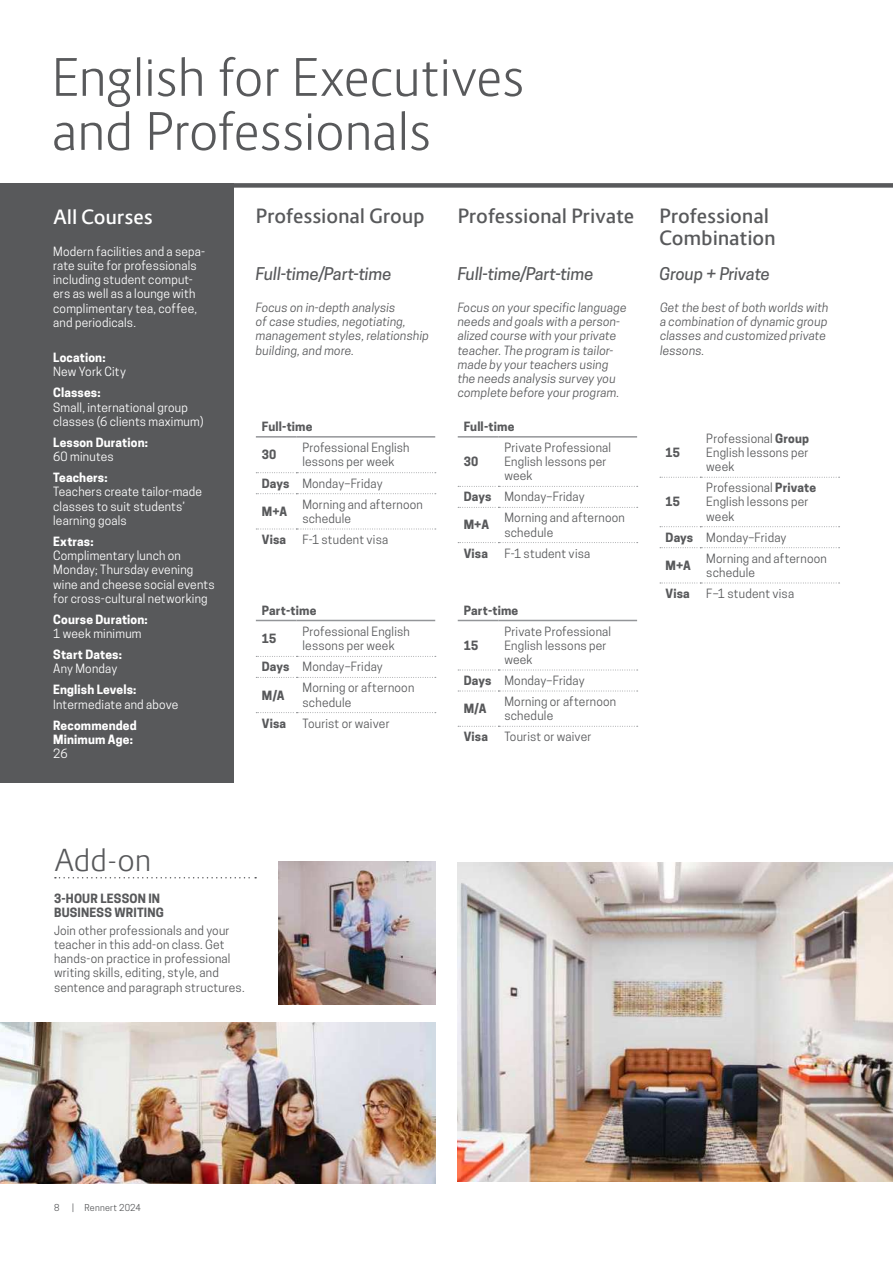
<style>
.page{position:relative;width:893px;height:1263px;background:#fff}
.page>*{position:absolute;margin:0;border:0;box-sizing:border-box;transform-origin:0 0}
.t1{font:300 51px/54px "Route 159";letter-spacing:-.02em;color:#58595b}
.t2{font:300 30px "Route 159";color:#58595b}
.t3{font:600 19.5px/21.8px "Route 159";letter-spacing:-.005em;color:#58595b}
.t4{font:600 19.5px "Route 159";letter-spacing:-.01em;color:#fff}
.t5{font:italic 500 16.5px "Cooper Hewitt";letter-spacing:-.005em;color:#58595b}
.t6{font:12px/14.2px "Cooper Hewitt";letter-spacing:.015em;color:#58595b}
.t7{font:12px/14.2px "Cooper Hewitt";letter-spacing:.015em;color:#fff}
.t8{font:italic 12px/14.2px "Cooper Hewitt";letter-spacing:.015em;color:#58595b}
.t9{font:700 12px/14.2px "Cooper Hewitt";letter-spacing:.015em;color:#58595b}
.t10{font:700 12px/14.2px "Cooper Hewitt";letter-spacing:.01em;color:#fff}
.t11{font:9px "Cooper Hewitt";letter-spacing:.03em;color:#58595b}
.s1{font-weight:700}
</style>
<div class="page">
<div style="left:0;top:183px;width:233px;height:599px;background:#58595b"></div>
<div style="left:0;top:183px;width:893px;height:5px;background:#58595b"></div>
<svg style="left:256px;top:472px;width:180px;height:1px"></svg>
<svg style="left:256px;top:493px;width:180px;height:1px"></svg>
<svg style="left:256px;top:529px;width:180px;height:1px"></svg>
<hr style="left:256px;top:436px;width:40px;height:2px;background:#939598">
<hr style="left:296px;top:436px;width:139px;height:2px;background:#939598">
<svg style="left:458px;top:486px;width:180px;height:1px"></svg>
<svg style="left:458px;top:507px;width:180px;height:1px"></svg>
<svg style="left:458px;top:542px;width:180px;height:1px"></svg>
<hr style="left:458px;top:436px;width:40px;height:2px;background:#939598">
<hr style="left:498px;top:436px;width:139px;height:2px;background:#939598">
<svg style="left:256px;top:656px;width:180px;height:1px"></svg>
<svg style="left:256px;top:677px;width:180px;height:1px"></svg>
<svg style="left:256px;top:712px;width:180px;height:1px"></svg>
<hr style="left:256px;top:620px;width:41px;height:1px;background:#939598">
<hr style="left:297px;top:620px;width:138px;height:1px;background:#939598">
<svg style="left:458px;top:670px;width:180px;height:1px"></svg>
<svg style="left:458px;top:691px;width:180px;height:1px"></svg>
<svg style="left:458px;top:726px;width:180px;height:1px"></svg>
<hr style="left:458px;top:620px;width:40px;height:1px;background:#939598">
<hr style="left:498px;top:620px;width:139px;height:1px;background:#939598">
<img style="left:457px;top:862px;width:436px;height:320px">
<img style="left:0;top:1022px;width:435px;height:161px">
<svg style="left:55px;top:877px;width:201px;height:1px"></svg>
<img style="left:278px;top:861px;width:157px;height:143px">
<svg style="left:660px;top:477px;width:180px;height:1px"></svg>
<svg style="left:660px;top:526px;width:180px;height:1px"></svg>
<svg style="left:660px;top:547px;width:180px;height:1px"></svg>
<svg style="left:660px;top:583px;width:180px;height:1px"></svg>
<h1 class="t1" style="left:52px;top:55px;width:475px">English for Executives and Professionals</h1>
<h3 class="t4" style="left:53px;top:209px;width:101px">All Courses</h3>
<h3 class="t3" style="left:458px;top:207px;width:178px">Professional Private</h3>
<h3 class="t3" style="left:256px;top:207px;width:170px">Professional Group</h3>
<h3 class="t5" style="left:256px;top:266px;width:137px">Full-time/Part-time</h3>
<h3 class="t5" style="left:458px;top:266px;width:137px">Full-time/Part-time</h3>
<p class="t8" style="left:256px;top:301px;width:175px">Focus on in-depth analysis<br>of case studies, negotiating, management styles, relationship building, and more.</p>
<p class="t7" style="left:53px;top:245px;width:154px">Modern facilities and a sepa&shy;rate suite for professionals including student comput&shy;ers as well as a lounge with complimentary tea, coffee, and periodicals.</p>
<p class="t10" style="left:53px;top:351px;width:54px">Location:</p>
<p class="t7" style="left:53px;top:365px;width:74px">New York City</p>
<p class="t10" style="left:53px;top:387px;width:49px">Classes:</p>
<p class="t7" style="left:53px;top:401px;width:152px">Small, international group classes (6 clients maximum)</p>
<p class="t10" style="left:53px;top:436px;width:96px">Lesson Duration:</p>
<p class="t7" style="left:53px;top:450px;width:62px">60 minutes</p>
<p class="t10" style="left:53px;top:471px;width:56px">Teachers:</p>
<p class="t7" style="left:53px;top:485px;width:150px">Teachers create tailor-made classes to suit students’ learning goals</p>
<p class="t10" style="left:53px;top:535px;width:42px">Extras:</p>
<p class="t7" style="left:53px;top:549px;width:163px">Complimentary lunch on<br>Monday; Thursday evening wine and cheese social events for cross-cultural networking</p>
<p class="t10" style="left:53px;top:613px;width:96px">Course Duration:</p>
<p class="t7" style="left:53px;top:627px;width:90px">1 week minimum</p>
<p class="t10" style="left:53px;top:648px;width:70px">Start Dates:</p>
<p class="t7" style="left:53px;top:662px;width:66px">Any Monday</p>
<p class="t10" style="left:53px;top:683px;width:85px">English Levels:</p>
<p class="t7" style="left:53px;top:698px;width:127px">Intermediate and above</p>
<p class="t10" style="left:53px;top:719px;width:85px">Recommended<br>Minimum Age:</p>
<p class="t7" style="left:53px;top:747px;width:16px">26</p>
<p class="t8" style="left:458px;top:301px;width:170px">Focus on your specific language needs and goals with a person&shy;alized course with your private teacher. The program is tailor&shy;made by your teachers using the needs analysis survey you complete before your program.</p>
<p class="t9" style="left:262px;top:420px;width:52px">Full-time</p>
<p class="t9" style="left:262px;top:448px;width:16px">30</p>
<p class="t6" style="left:302px;top:441px;width:109px">Professional English lessons per week</p>
<p class="t6" style="left:262px;top:477px;width:122px"><span class="s1">Days</span> Monday–Friday</p>
<p class="t9" style="left:262px;top:505px;width:27px">M+A</p>
<p class="t6" style="left:302px;top:498px;width:122px">Morning and afternoon schedule</p>
<p class="t9" style="left:262px;top:533px;width:26px">Visa</p>
<p class="t6" style="left:302px;top:533px;width:87px">F-1 student visa</p>
<p class="t9" style="left:464px;top:420px;width:52px">Full-time</p>
<p class="t9" style="left:464px;top:455px;width:16px">30</p>
<p class="t6" style="left:504px;top:441px;width:108px">Private Professional<br>English lessons per week</p>
<p class="t6" style="left:464px;top:490px;width:122px"><span class="s1">Days</span> Monday–Friday</p>
<p class="t9" style="left:464px;top:519px;width:27px">M+A</p>
<p class="t6" style="left:504px;top:511px;width:122px">Morning and afternoon schedule</p>
<p class="t9" style="left:464px;top:547px;width:26px">Visa</p>
<p class="t6" style="left:504px;top:547px;width:87px">F-1 student visa</p>
<p class="t9" style="left:262px;top:604px;width:56px">Part-time</p>
<p class="t9" style="left:262px;top:632px;width:16px">15</p>
<p class="t6" style="left:303px;top:625px;width:109px">Professional English lessons per week</p>
<p class="t6" style="left:262px;top:660px;width:122px"><span class="s1">Days</span> Monday–Friday</p>
<p class="t9" style="left:262px;top:689px;width:24px">M/A</p>
<p class="t6" style="left:303px;top:681px;width:113px">Morning or afternoon schedule</p>
<p class="t9" style="left:262px;top:717px;width:26px">Visa</p>
<p class="t6" style="left:303px;top:717px;width:89px">Tourist or waiver</p>
<p class="t9" style="left:464px;top:604px;width:56px">Part-time</p>
<p class="t9" style="left:464px;top:639px;width:16px">15</p>
<p class="t6" style="left:504px;top:625px;width:108px">Private Professional<br>English lessons per week</p>
<p class="t6" style="left:464px;top:674px;width:122px"><span class="s1">Days</span> Monday–Friday</p>
<p class="t9" style="left:464px;top:702px;width:24px">M/A</p>
<p class="t6" style="left:504px;top:695px;width:113px">Morning or afternoon schedule</p>
<p class="t9" style="left:464px;top:730px;width:26px">Visa</p>
<p class="t6" style="left:504px;top:730px;width:89px">Tourist or waiver</p>
<h3 class="t3" style="left:660px;top:207px;width:118px">Professional<br>Combination</h3>
<h3 class="t5" style="left:660px;top:266px;width:112px">Group + Private</h3>
<p class="t8" style="left:660px;top:301px;width:170px">Get the best of both worlds with a combination of dynamic group classes and customized private lessons.</p>
<p class="t9" style="left:666px;top:446px;width:16px">15</p>
<p class="t6" style="left:706px;top:432px;width:104px;text-align:justify">Professional <span class="s1">Group </span>English lessons per week</p>
<p class="t6" style="left:706px;top:481px;width:111px">Professional <span class="s1">Private<br></span>English lessons per week</p>
<p class="t6" style="left:666px;top:531px;width:122px"><span class="s1">Days</span> Monday–Friday</p>
<p class="t9" style="left:666px;top:559px;width:27px">M+A</p>
<p class="t6" style="left:706px;top:552px;width:122px">Morning and afternoon schedule</p>
<p class="t9" style="left:666px;top:587px;width:26px">Visa</p>
<p class="t6" style="left:706px;top:587px;width:89px">F–1 student visa</p>
<p class="t9" style="left:666px;top:496px;width:16px">15</p>
<h2 class="t2" style="left:54px;top:848px;width:99px">Add-on</h2>
<p class="t9" style="left:54px;top:892px;width:111px">3-HOUR LESSON IN<br>BUSINESS WRITING</p>
<p class="t6" style="left:54px;top:924px;width:192px">Join other professionals and your teacher in this add-on class. Get hands-on practice in professional writing skills, editing, style, and sentence and paragraph structures.</p>
<p class="t11" style="left:54px;top:1203px;width:7px">8</p>
<p class="t11" style="left:72px;top:1203px;width:70px">| Rennert 2024</p>
</div>
